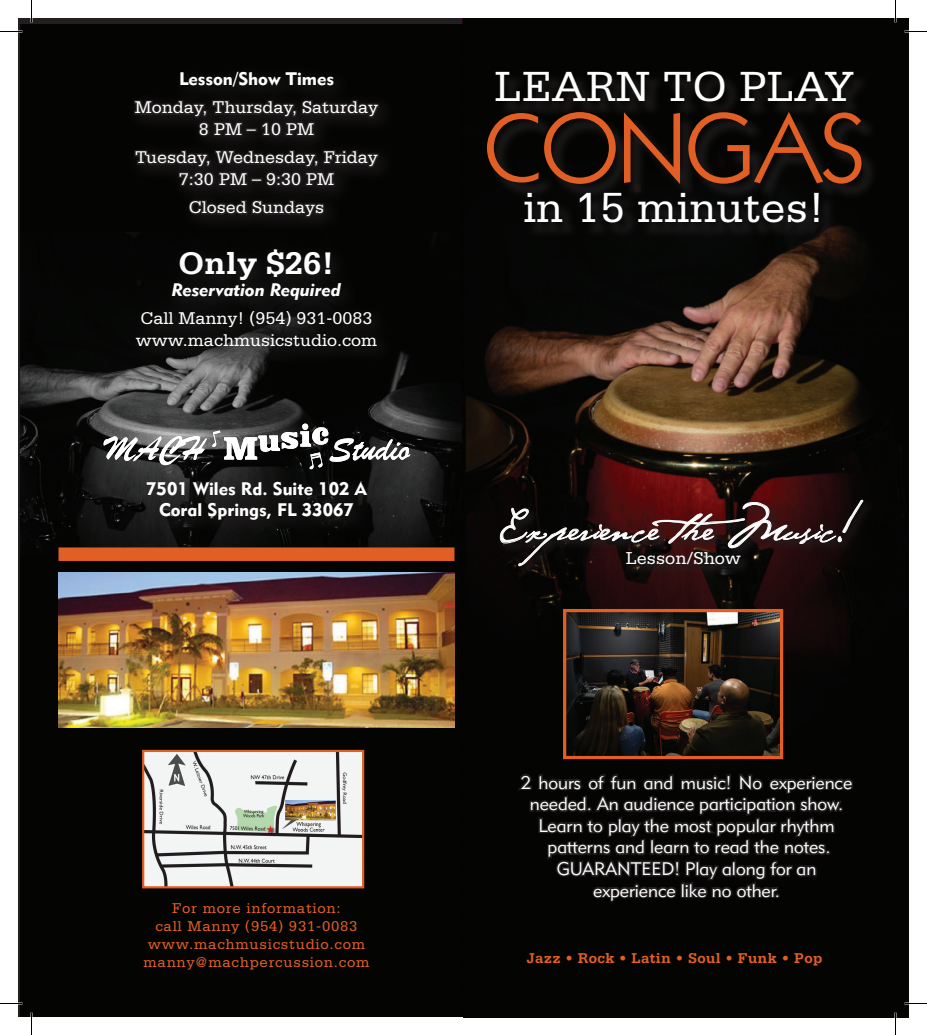
<style>
.page{position:relative;width:927px;height:1035px;background:#fff}
.page>*{position:absolute;margin:0;border:0;box-sizing:border-box;transform-origin:0 0}
.t1{font:95.4px "Geometric 231 BT Roman C";letter-spacing:-.025em;color:#e15e25}
.t2{font:44.55px "Serifa Std";color:#fff}
.t3{font:43.8px "P22 Cezanne";color:#fff}
.t4{font:700 33px "Serifa Std";color:#fff}
.t5{font:18.15px "Serifa Std";color:#fff}
.t6{font:18px/21.6px "Geometric 415 BT Lite A";color:#fff;text-align:center}
.t7{font:18px "Serifa Std";color:#fff}
.t8{font:18px "Geometric 415 BT Black A";color:#fff}
.t9{font:18px "Geometric 415 BT Black Italic A";color:#fff}
.t10{font:15px "Serifa Std";letter-spacing:.05em;color:#e15e25}
.t11{font:700 15px "Serifa Std";letter-spacing:.02em;color:#e15e25}
</style>
<div class="page">
<img style="left:20px;top:24px;width:444px;height:993px">
<img style="left:464px;top:18px;width:445px;height:999px">
<img style="left:145px;top:753px;width:216px;height:132px">
<div style="left:142px;top:750px;width:222px;height:138px;border:2px solid #e15e25"></div>
<div style="left:488px;top:73px;width:391px;height:167px;background:#231f20;opacity:.75"></div>
<div style="left:497px;top:497px;width:379px;height:82px;background:#231f20;opacity:.75"></div>
<svg style="left:500px;top:500px;width:363px;height:66px;background:#372121"></svg>
<img style="left:567px;top:613px;width:212px;height:142px">
<div style="left:563px;top:609px;width:220px;height:150px;border:3px solid #e15e25"></div>
<img style="left:58px;top:572px;width:397px;height:155px">
<svg style="left:517px;top:771px;width:338px;height:133px;background:#0f0e0d"></svg>
<div style="left:124px;top:62px;width:275px;height:477px;background:#231f20;opacity:.75"></div>
<svg style="left:132px;top:85px;width:249px;height:138px;background:#11100f"></svg>
<div style="left:58px;top:547px;width:396px;height:14px;background:#e15e25"></div>
<svg style="left:103px;top:424px;width:307px;height:45px"></svg>
<svg style="left:0;top:31px;width:22px;height:1px"></svg>
<svg style="left:904px;top:31px;width:23px;height:1px"></svg>
<svg style="left:0;top:1003px;width:22px;height:1px"></svg>
<svg style="left:904px;top:1003px;width:23px;height:1px"></svg>
<svg style="left:31px;top:0;width:1px;height:22px"></svg>
<svg style="left:31px;top:1012px;width:1px;height:23px"></svg>
<svg style="left:895px;top:0;width:1px;height:22px"></svg>
<svg style="left:895px;top:1012px;width:1px;height:23px"></svg>
<p class="t8" style="left:179px;top:68px;width:156px">Lesson/Show Times</p>
<p class="t7" style="left:135px;top:97px;width:245px">Monday, Thursday, Saturday</p>
<p class="t7" style="left:199px;top:119px;width:117px">8 PM – 10 PM</p>
<p class="t7" style="left:135px;top:147px;width:244px">Tuesday, Wednesday, Friday</p>
<p class="t7" style="left:179px;top:169px;width:157px">7:30 PM – 9:30 PM</p>
<p class="t7" style="left:189px;top:197px;width:137px">Closed Sundays</p>
<p class="t4" style="left:179px;top:244px;width:157px">Only $26!</p>
<p class="t9" style="left:172px;top:279px;width:171px">Reservation Required</p>
<p class="t7" style="left:140px;top:308px;width:234px">Call Manny! (954) 931-0083</p>
<p class="t7" style="left:136px;top:330px;width:243px">www.machmusicstudio.com</p>
<p class="t8" style="left:146px;top:478px;width:222px">7501 Wiles Rd. Suite 102 A</p>
<p class="t8" style="left:159px;top:499px;width:196px">Coral Springs, FL 33067</p>
<p class="t10" style="left:172px;top:900px;width:170px">For more information:</p>
<p class="t10" style="left:155px;top:918px;width:204px">call Manny (954) 931-0083</p>
<p class="t10" style="left:148px;top:936px;width:219px">www.machmusicstudio.com</p>
<p class="t10" style="left:144px;top:954px;width:227px">manny@machpercussion.com</p>
<p class="t2" style="left:495px;top:62px;width:361px">LEARN TO PLAY</p>
<p class="t1" style="left:483px;top:87px;width:384px">CONGAS</p>
<p class="t2" style="left:523px;top:183px;width:303px">in 15 minutes!</p>
<p class="t3" style="left:498px;top:498px;width:350px">Experience the Music!</p>
<p class="t5" style="left:626px;top:548px;width:117px">Lesson/Show</p>
<p class="t6" style="left:521px;top:771px;width:333px">2 hours of fun and music! No experience needed. An audience participation show.</p>
<p class="t6" style="left:538px;top:814px;width:298px">Learn to play the most popular rhythm</p>
<p class="t6" style="left:548px;top:836px;width:284px">patterns and learn to read the notes.</p>
<p class="t6" style="left:557px;top:858px;width:261px">GUARANTEED! Play along for an</p>
<p class="t6" style="left:593px;top:879px;width:188px">experience like no other.</p>
<p class="t11" style="left:526px;top:949px;width:297px">Jazz • Rock • Latin • Soul • Funk • Pop</p>
</div>
